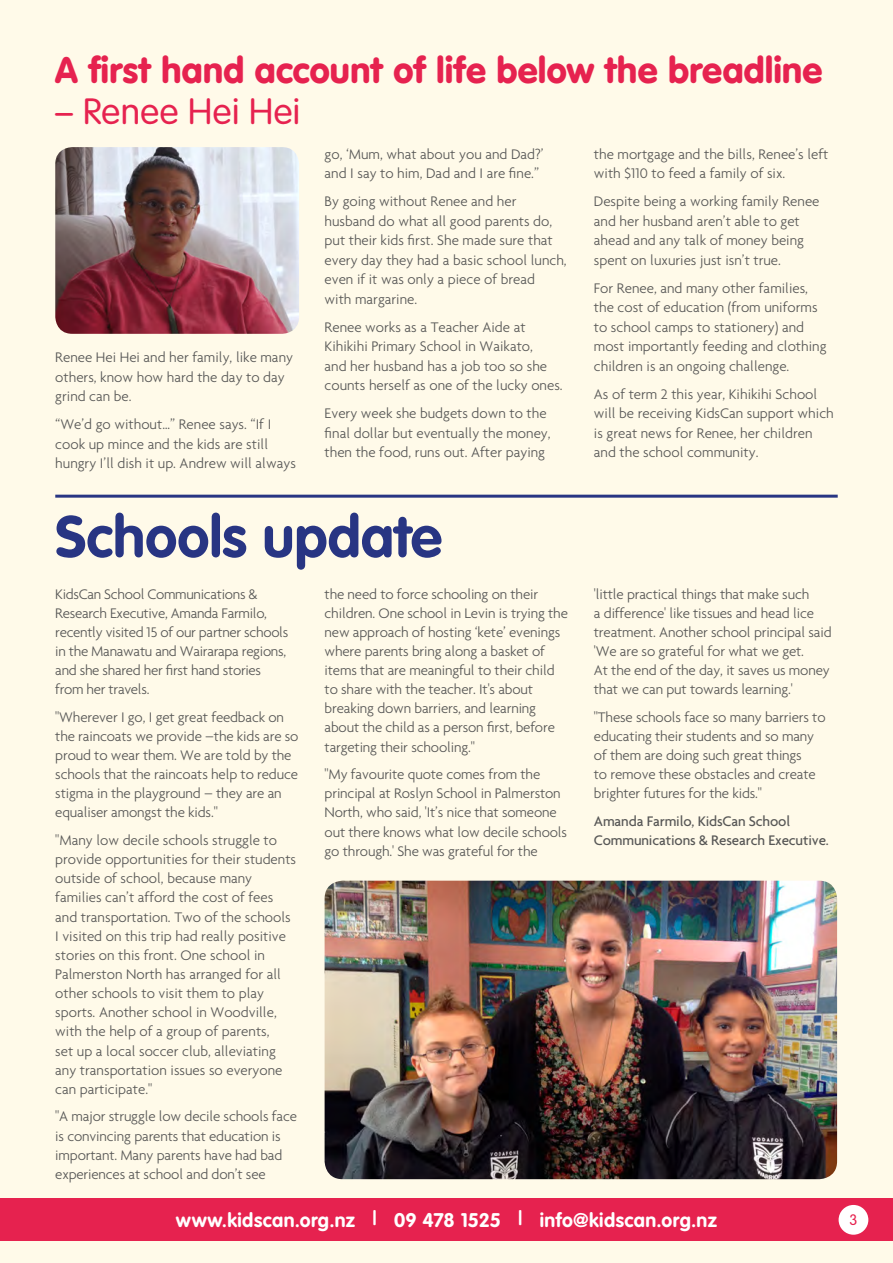
<style>
.page{position:relative;width:893px;height:1263px;background:#fffae9}
.page>*{position:absolute;margin:0;border:0;box-sizing:border-box;transform-origin:0 0}
.t1{font:700 57.75px "VAG Rounded";color:#283583}
.t2{font:900 36px "VAG Rounded";letter-spacing:.01em;color:#e6224f}
.t3{font:300 36px "VAG Rounded";letter-spacing:.015em;color:#e6224f}
.t4{font:700 19.5px "VAG Rounded";letter-spacing:.02em;color:#fff}
.t5{font:300 15px/19.5px "Agenda";color:#575756}
.t6{font:300 15px/19.2px "Agenda";letter-spacing:-.02em;color:#575756}
.t7{font:500 15px/19.2px "Agenda";letter-spacing:-.01em;color:#575756}
.t8{font:300 15px "VAG Rounded";color:#e6224f}
</style>
<div class="page">
<img style="left:55px;top:147px;width:244px;height:187px">
<hr style="left:55px;top:495px;width:783px;height:3px;background:#283583">
<img style="left:325px;top:881px;width:512px;height:298px">
<div style="left:0;top:1198px;width:893px;height:43px;background:#e6224f"></div>
<div style="left:839px;top:1205px;width:29px;height:30px;background:#fff;border-radius:50%"></div>
<h2 class="t2" style="left:55px;top:49px;width:769px">A first hand account of life below the breadline</h2>
<h2 class="t3" style="left:55px;top:91px;width:246px">– Renee Hei Hei</h2>
<p class="t5" style="left:55px;top:347px;width:239px">Renee Hei Hei and her family, like many others, know how hard the day to day grind can be.</p>
<p class="t5" style="left:55px;top:414px;width:242px">“We’d go without…” Renee says. “If I cook up mince and the kids are still hungry I’ll dish it up. Andrew will always</p>
<p class="t5" style="left:325px;top:144px;width:221px">go, ‘Mum, what about you and Dad?’ and I say to him, Dad and I are fine.”</p>
<p class="t5" style="left:325px;top:191px;width:244px">By going without Renee and her husband do what all good parents do, put their kids first. She made sure that every day they had a basic school lunch, even if it was only a piece of bread<br>with margarine.</p>
<p class="t5" style="left:325px;top:317px;width:240px">Renee works as a Teacher Aide at Kihikihi Primary School in Waikato,<br>and her husband has a job too so she counts herself as one of the lucky ones.</p>
<p class="t5" style="left:325px;top:403px;width:228px">Every week she budgets down to the final dollar but eventually the money, then the food, runs out. After paying</p>
<h1 class="t1" style="left:55px;top:503px;width:388px">Schools update</h1>
<p class="t6" style="left:55px;top:584px;width:235px">KidsCan School Communications &amp; Research Executive, Amanda Farmilo, recently visited 15 of our partner schools in the Manawatu and Wairarapa regions, and she shared her first hand stories from her travels.</p>
<p class="t5" style="left:55px;top:707px;width:245px;line-height:19px">"Wherever I go, I get great feedback on the raincoats we provide –the kids are so proud to wear them. We are told by the schools that the raincoats help to reduce stigma in the playground – they are an equaliser amongst the kids."</p>
<p class="t5" style="left:55px;top:830px;width:242px;line-height:19px">"Many low decile schools struggle to provide opportunities for their students outside of school, because many families can’t afford the cost of fees and transportation. Two of the schools I visited on this trip had really positive stories on this front. One school in Palmerston North has arranged for all other schools to visit them to play sports. Another school in Woodville, with the help of a group of parents,<br>set up a local soccer club, alleviating any transportation issues so everyone can participate."</p>
<p class="t5" style="left:55px;top:1107px;width:243px">"A major struggle low decile schools face is convincing parents that education is important. Many parents have had bad experiences at school and don’t see</p>
<p class="t5" style="left:325px;top:584px;width:245px">the need to force schooling on their children. One school in Levin is trying the new approach of hosting ‘kete’ evenings where parents bring along a basket of items that are meaningful to their child to share with the teacher. It's about breaking down barriers, and learning about the child as a person first, before targeting their schooling."</p>
<p class="t5" style="left:325px;top:765px;width:244px;line-height:19px">"My favourite quote comes from the principal at Roslyn School in Palmerston North, who said, 'It’s nice that someone out there knows what low decile schools go through.' She was grateful for the</p>
<p class="t5" style="left:594px;top:144px;width:236px">the mortgage and the bills, Renee’s left with $110 to feed a family of six.</p>
<p class="t5" style="left:594px;top:191px;width:227px">Despite being a working family Renee and her husband aren’t able to get ahead and any talk of money being spent on luxuries just isn’t true.</p>
<p class="t5" style="left:594px;top:278px;width:234px">For Renee, and many other families, the cost of education (from uniforms to school camps to stationery) and most importantly feeding and clothing children is an ongoing challenge.</p>
<p class="t5" style="left:594px;top:384px;width:241px">As of term 2 this year, Kihikihi School will be receiving KidsCan support which is great news for Renee, her children and the school community.</p>
<p class="t5" style="left:594px;top:584px;width:239px">'little practical things that make such<br>a difference' like tissues and head lice treatment. Another school principal said 'We are so grateful for what we get.<br>At the end of the day, it saves us money that we can put towards learning.'</p>
<p class="t5" style="left:594px;top:707px;width:233px;line-height:19px">"These schools face so many barriers to educating their students and so many of them are doing such great things<br>to remove these obstacles and create brighter futures for the kids."</p>
<p class="t7" style="left:594px;top:811px;width:236px">Amanda Farmilo, KidsCan School<br>Communications &amp; Research Executive.</p>
<h3 class="t4" style="left:176px;top:1208px;width:543px">www.kidscan.org.nz | 09 478 1525 | info@kidscan.org.nz</h3>
<p class="t8" style="left:849px;top:1211px;width:10px">3</p>
</div>
